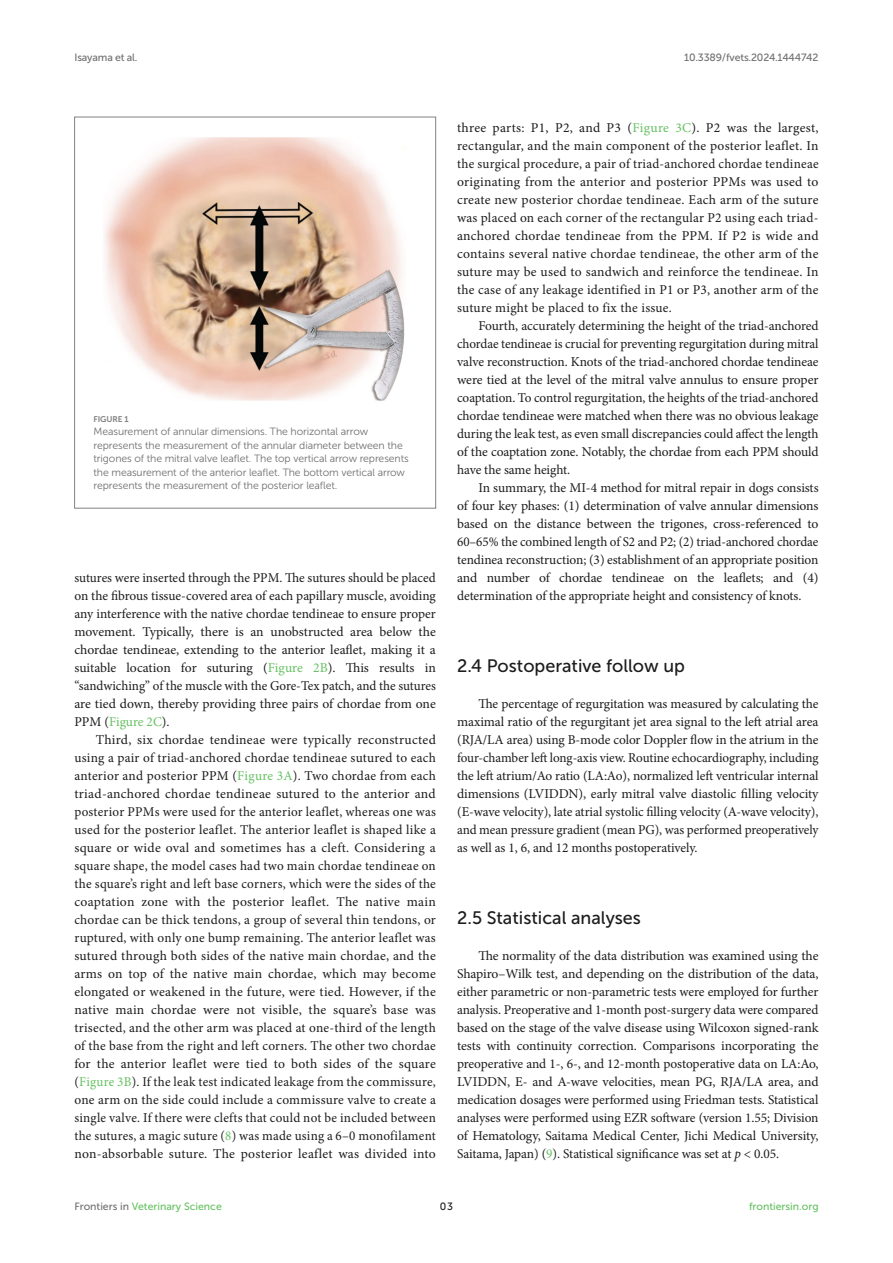
<style>
.page{position:relative;width:893px;height:1263px;background:#fff}
.page>*{position:absolute;margin:0;border:0;box-sizing:border-box;transform-origin:0 0}
.HEAD_2{font:18px "Museo Sans 500";color:#1b1c1b}
.TEXT{font:13.5px/18px "Minion Pro";letter-spacing:-.005em;color:#1b1c1b;text-align:justify}
.FIG_LEG{font:10.5px/13.5px "Museo Sans 300";letter-spacing:-.01em;color:#706f70}
.t1{font:10.5px "Museo Sans 500";color:#65c161}
.t2{font:10.5px "Museo Sans 500";letter-spacing:-.015em;color:#706f70}
.t3{font:10.5px "Museo Sans 500";color:#1b1c1b}
.FIG_HD{font:8.25px "Museo Sans 700";letter-spacing:-.01em;color:#7e7f7f}
.s1{color:#65c161}
.s2{font-style:italic}
.s3{color:#706f70}
</style>
<div class="page">
<img style="left:104px;top:137px;width:301px;height:264px">
<div style="left:74px;top:117px;width:362px;height:391px;border:1px solid #808285"></div>
<p class="t2" style="left:74px;top:51px;width:65px">Isayama et al.</p>
<p class="t2" style="left:684px;top:51px;width:136px">10.3389/fvets.2024.1444742</p>
<p class="FIG_HD" style="left:94px;top:414px;width:37px">FIGURE 1</p>
<p class="FIG_LEG" style="left:94px;top:425px;width:317px">Measurement of annular dimensions. The horizontal arrow represents the measurement of the annular diameter between the trigones of the mitral valve leaflet. The top vertical arrow represents the measurement of the anterior leaflet. The bottom vertical arrow represents the measurement of the posterior leaflet.</p>
<p class="TEXT" style="left:74px;top:569px;width:363px">sutures were inserted through the PPM. The sutures should be placed on the fibrous tissue-covered area of each papillary muscle, avoiding any interference with the native chordae tendineae to ensure proper movement. Typically, there is an unobstructed area below the chordae tendineae, extending to the anterior leaflet, making it a suitable location for suturing (<span class="s1">Figure 2B</span>). This results in “sandwiching” of the muscle with the Gore-Tex patch, and the sutures are tied down, thereby providing three pairs of chordae from one PPM (<span class="s1">Figure 2C</span>).</p>
<p class="TEXT" style="left:74px;top:731px;width:363px;text-indent:21px">Third, six chordae tendineae were typically reconstructed using a pair of triad-anchored chordae tendineae sutured to each anterior and posterior PPM (<span class="s1">Figure 3A</span>). Two chordae from each triad-anchored chordae tendineae sutured to the anterior and posterior PPMs were used for the anterior leaflet, whereas one was used for the posterior leaflet. The anterior leaflet is shaped like a square or wide oval and sometimes has a cleft. Considering a square shape, the model cases had two main chordae tendineae on the square’s right and left base corners, which were the sides of the coaptation zone with the posterior leaflet. The native main chordae can be thick tendons, a group of several thin tendons, or ruptured, with only one bump remaining. The anterior leaflet was sutured through both sides of the native main chordae, and the arms on top of the native main chordae, which may become elongated or weakened in the future, were tied. However, if the native main chordae were not visible, the square’s base was trisected, and the other arm was placed at one-third of the length of the base from the right and left corners. The other two chordae for the anterior leaflet were tied to both sides of the square (<span class="s1">Figure 3B</span>). If the leak test indicated leakage from the commissure, one arm on the side could include a commissure valve to create a single valve. If there were clefts that could not be included between the sutures, a magic suture (<span class="s1">8</span>) was made using a 6–0 monofilament non-absorbable suture. The posterior leaflet was divided into</p>
<p class="TEXT" style="left:457px;top:119px;width:363px">three parts: P1, P2, and P3 (<span class="s1">Figure 3C</span>). P2 was the largest, rectangular, and the main component of the posterior leaflet. In the surgical procedure, a pair of triad-anchored chordae tendineae originating from the anterior and posterior PPMs was used to create new posterior chordae tendineae. Each arm of the suture was placed on each corner of the rectangular P2 using each triad&shy;anchored chordae tendineae from the PPM. If P2 is wide and contains several native chordae tendineae, the other arm of the suture may be used to sandwich and reinforce the tendineae. In the case of any leakage identified in P1 or P3, another arm of the suture might be placed to fix the issue.</p>
<p class="TEXT" style="left:457px;top:317px;width:363px;text-indent:21px">Fourth, accurately determining the height of the triad-anchored chordae tendineae is crucial for preventing regurgitation during mitral valve reconstruction. Knots of the triad-anchored chordae tendineae were tied at the level of the mitral valve annulus to ensure proper coaptation. To control regurgitation, the heights of the triad-anchored chordae tendineae were matched when there was no obvious leakage during the leak test, as even small discrepancies could affect the length of the coaptation zone. Notably, the chordae from each PPM should have the same height.</p>
<p class="TEXT" style="left:457px;top:479px;width:363px;text-indent:21px">In summary, the MI-4 method for mitral repair in dogs consists of four key phases: (1) determination of valve annular dimensions based on the distance between the trigones, cross-referenced to 60–65% the combined length of S2 and P2; (2) triad-anchored chordae tendinea reconstruction; (3) establishment of an appropriate position and number of chordae tendineae on the leaflets; and (4) determination of the appropriate height and consistency of knots.</p>
<p class="HEAD_2" style="left:457px;top:656px;width:229px">2.4 Postoperative follow up</p>
<p class="TEXT" style="left:457px;top:695px;width:363px;text-indent:21px">The percentage of regurgitation was measured by calculating the maximal ratio of the regurgitant jet area signal to the left atrial area (RJA/LA area) using B-mode color Doppler flow in the atrium in the four-chamber left long-axis view. Routine echocardiography, including the left atrium/Ao ratio (LA:Ao), normalized left ventricular internal dimensions (LVIDDN), early mitral valve diastolic filling velocity (E-wave velocity), late atrial systolic filling velocity (A-wave velocity), and mean pressure gradient (mean PG), was performed preoperatively as well as 1, 6, and 12 months postoperatively.</p>
<p class="HEAD_2" style="left:457px;top:908px;width:185px">2.5 Statistical analyses</p>
<p class="TEXT" style="left:457px;top:947px;width:363px;text-indent:21px">The normality of the data distribution was examined using the Shapiro–Wilk test, and depending on the distribution of the data, either parametric or non-parametric tests were employed for further analysis. Preoperative and 1-month post-surgery data were compared based on the stage of the valve disease using Wilcoxon signed-rank tests with continuity correction. Comparisons incorporating the preoperative and 1-, 6-, and 12-month postoperative data on LA:Ao, LVIDDN, E- and A-wave velocities, mean PG, RJA/LA area, and medication dosages were performed using Friedman tests. Statistical analyses were performed using EZR software (version 1.55; Division of Hematology, Saitama Medical Center, Jichi Medical University, Saitama, Japan) (<span class="s1">9</span>). Statistical significance was set at <span class="s2">p</span> &lt; 0.05.</p>
<p class="t1" style="left:74px;top:1200px;width:149px"><span class="s3">Frontiers in</span> Veterinary Science</p>
<p class="t3" style="left:440px;top:1200px;width:15px">03</p>
<p class="t1" style="left:749px;top:1200px;width:71px">frontiersin.org</p>
</div>
